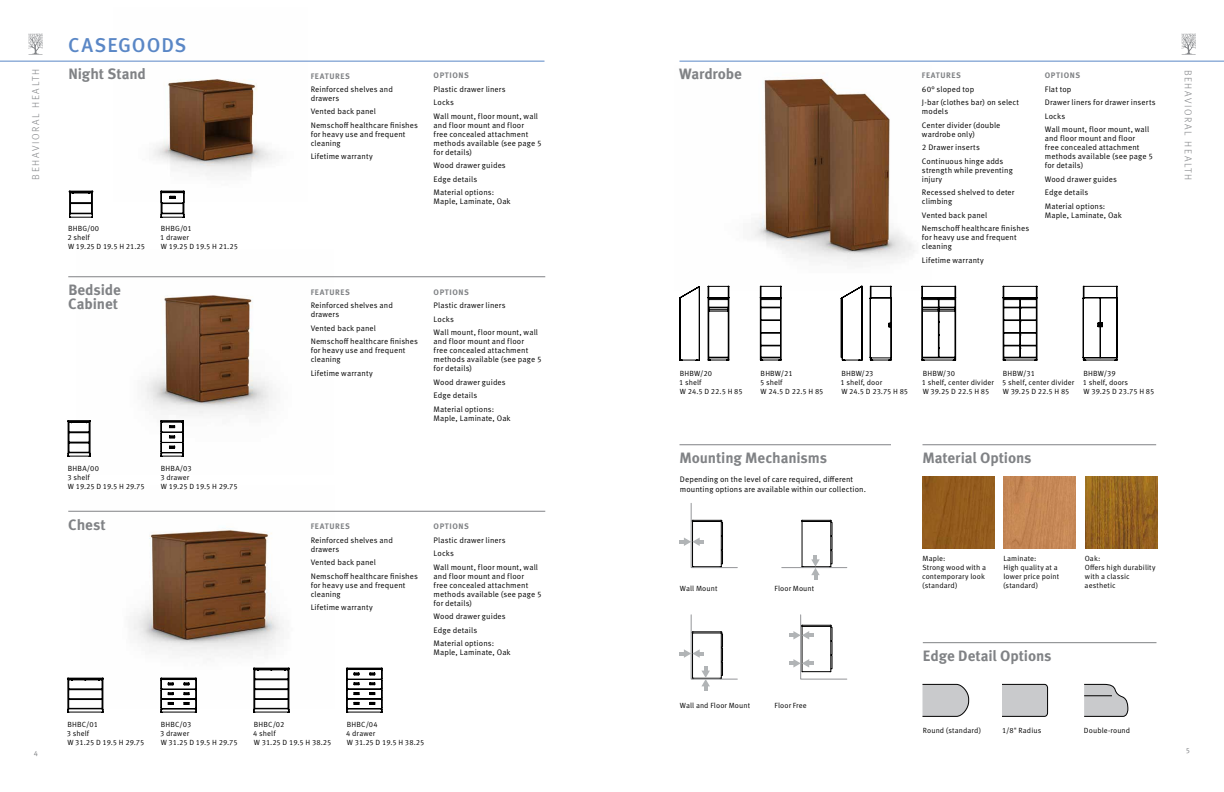
<style>
.page{position:relative;width:1224px;height:792px;background:#fff}
.page>*{position:absolute;margin:0;border:0;box-sizing:border-box;transform-origin:0 0}
.t1{font:500 20px "Meta OT";letter-spacing:.045em;color:#5a87c6}
.t2{font:700 15px/13.5px "Meta OT";letter-spacing:-.01em;color:#808285}
.t3{font:300 10px "Meta OT";letter-spacing:.16em;color:#808285}
.t4{font:8px/13.5px "Meta OT Norm";letter-spacing:.01em;color:#000}
.t5{font:700 8px "Meta OT";letter-spacing:.07em;color:#808285}
.t6{font:7.5px/9px "Meta OT Norm";letter-spacing:.015em;color:#000}
.t7{font:7.5px "Meta OT Norm";color:#808285}
</style>
<div class="page">
<img style="left:77px;top:277px;width:257px;height:137px">
<img style="left:80px;top:510px;width:255px;height:168px">
<img style="left:114px;top:60px;width:193px;height:131px">
<img style="left:707px;top:78px;width:225px;height:212px">
<svg style="left:679px;top:503px;width:59px;height:65px"></svg>
<hr style="left:782px;top:567px;width:65px;height:1px;background:#939598">
<svg style="left:801px;top:520px;width:31px;height:60px"></svg>
<svg style="left:679px;top:614px;width:59px;height:77px"></svg>
<svg style="left:789px;top:614px;width:59px;height:66px"></svg>
<hr style="left:68px;top:276px;width:477px;height:1px;background:#808285">
<hr style="left:68px;top:511px;width:477px;height:1px;background:#808285">
<svg style="left:160px;top:191px;width:25px;height:27px"></svg>
<svg style="left:69px;top:191px;width:24px;height:27px"></svg>
<svg style="left:160px;top:420px;width:24px;height:37px"></svg>
<svg style="left:67px;top:420px;width:24px;height:37px"></svg>
<svg style="left:346px;top:668px;width:37px;height:45px"></svg>
<svg style="left:160px;top:678px;width:37px;height:35px"></svg>
<svg style="left:253px;top:668px;width:37px;height:45px"></svg>
<svg style="left:67px;top:678px;width:37px;height:35px"></svg>
<svg style="left:1083px;top:286px;width:34px;height:75px"></svg>
<svg style="left:1003px;top:286px;width:34px;height:75px"></svg>
<svg style="left:922px;top:286px;width:34px;height:75px"></svg>
<svg style="left:762px;top:320px;width:18px;height:1px"></svg>
<svg style="left:762px;top:345px;width:18px;height:2px"></svg>
<svg style="left:762px;top:332px;width:18px;height:2px"></svg>
<svg style="left:762px;top:307px;width:18px;height:2px"></svg>
<hr style="left:780px;top:298px;width:1px;height:59px;background:#000">
<hr style="left:781px;top:298px;width:1px;height:62px;background:#000">
<hr style="left:760px;top:298px;width:1px;height:62px;background:#000">
<hr style="left:761px;top:298px;width:1px;height:59px;background:#000">
<svg style="left:760px;top:357px;width:22px;height:4px"></svg>
<svg style="left:760px;top:286px;width:22px;height:14px"></svg>
<hr style="left:922px;top:444px;width:234px;height:1px;background:#808285">
<hr style="left:680px;top:444px;width:211px;height:1px;background:#808285">
<hr style="left:923px;top:642px;width:233px;height:1px;background:#808285">
<div style="left:922px;top:476px;width:72px;height:72px;background:#935b1d"></div>
<img style="left:1004px;top:476px;width:72px;height:72px">
<img style="left:1085px;top:476px;width:72px;height:72px">
<svg style="left:1084px;top:684px;width:44px;height:33px"></svg>
<svg style="left:922px;top:684px;width:47px;height:33px;background:#bebfc1"></svg>
<svg style="left:1002px;top:684px;width:46px;height:33px;background:#babbbc"></svg>
<svg style="left:870px;top:286px;width:21px;height:75px"></svg>
<svg style="left:841px;top:286px;width:21px;height:75px"></svg>
<svg style="left:708px;top:286px;width:21px;height:75px"></svg>
<svg style="left:680px;top:286px;width:20px;height:75px"></svg>
<svg style="left:28px;top:33px;width:15px;height:22px"></svg>
<svg style="left:1181px;top:33px;width:15px;height:22px"></svg>
<hr style="left:0;top:61px;width:544px;height:1px;background:#5a87c6">
<hr style="left:679px;top:61px;width:545px;height:1px;background:#5a87c6">
<h1 class="t1" style="left:68px;top:32px;width:120px">CASEGOODS</h1>
<h2 class="t2" style="left:68px;top:67px;width:79px">Night Stand</h2>
<h2 class="t2" style="left:679px;top:67px;width:64px">Wardrobe</h2>
<p class="t3" style="left:30px;top:180px;width:112px;rotate:-90deg">BEHAVIORAL HEALTH</p>
<p class="t3" style="left:1194px;top:70px;width:112px;rotate:90deg">BEHAVIORAL HEALTH</p>
<p class="t5" style="left:1045px;top:70px;width:37px">OPTIONS</p>
<p class="t4" style="left:1045px;top:82px;width:112px">Flat top<br>Drawer liners for drawer inserts<br>Locks<br>Wall mount, floor mount, wall</p>
<p class="t4" style="left:1045px;top:134px;width:110px;line-height:9px">and floor mount and floor<br>free concealed attachment methods available (see page 5 for details)</p>
<p class="t4" style="left:1045px;top:172px;width:74px">Wood drawer guides<br>Edge details<br>Material options:</p>
<p class="t4" style="left:1045px;top:208px;width:79px">Maple, Laminate, Oak</p>
<p class="t5" style="left:922px;top:71px;width:41px">FEATURES</p>
<p class="t4" style="left:922px;top:82px;width:99px">60° sloped top<br>J-bar (clothes bar) on select</p>
<p class="t4" style="left:922px;top:105px;width:80px">models<br>Center divider (double</p>
<p class="t4" style="left:922px;top:127px;width:83px">wardrobe only)<br>2 Drawer inserts<br>Continuous hinge adds</p>
<p class="t4" style="left:922px;top:166px;width:92px;line-height:9px">strength while preventing injury</p>
<p class="t4" style="left:922px;top:188px;width:94px;line-height:9px">Recessed shelved to deter climbing</p>
<p class="t4" style="left:922px;top:208px;width:109px">Vented back panel<br>Nemschoff healthcare finishes</p>
<p class="t4" style="left:922px;top:233px;width:96px;line-height:9px">for heavy use and frequent cleaning</p>
<p class="t4" style="left:922px;top:253px;width:64px">Lifetime warranty</p>
<p class="t5" style="left:434px;top:71px;width:37px">OPTIONS</p>
<p class="t4" style="left:434px;top:83px;width:106px">Plastic drawer liners<br>Locks<br>Wall mount, floor mount, wall</p>
<p class="t4" style="left:434px;top:121px;width:110px;line-height:9px">and floor mount and floor<br>free concealed attachment methods available (see page 5 for details)</p>
<p class="t4" style="left:434px;top:159px;width:74px">Wood drawer guides<br>Edge details<br>Material options:</p>
<p class="t4" style="left:434px;top:195px;width:79px">Maple, Laminate, Oak</p>
<p class="t5" style="left:311px;top:71px;width:41px">FEATURES</p>
<p class="t4" style="left:311px;top:85px;width:84px;line-height:9px">Reinforced shelves and drawers</p>
<p class="t4" style="left:311px;top:105px;width:109px">Vented back panel<br>Nemschoff healthcare finishes</p>
<p class="t4" style="left:311px;top:130px;width:96px;line-height:9px">for heavy use and frequent cleaning</p>
<p class="t4" style="left:311px;top:150px;width:64px">Lifetime warranty</p>
<p class="t6" style="left:67px;top:224px;width:79px">BHBG/00<br>2 shelf<br>W 19.25 D 19.5 H 21.25</p>
<p class="t6" style="left:160px;top:224px;width:79px">BHBG/01<br>1 drawer<br>W 19.25 D 19.5 H 21.25</p>
<p class="t7" style="left:34px;top:748px;width:6px">4</p>
<h2 class="t2" style="left:68px;top:283px;width:54px">Bedside<br>Cabinet</h2>
<p class="t6" style="left:67px;top:464px;width:79px">BHBA/00<br>3 shelf<br>W 19.25 D 19.5 H 29.75</p>
<p class="t6" style="left:160px;top:464px;width:79px">BHBA/03<br>3 drawer<br>W 19.25 D 19.5 H 29.75</p>
<h2 class="t2" style="left:68px;top:518px;width:39px">Chest</h2>
<p class="t5" style="left:311px;top:287px;width:41px">FEATURES</p>
<p class="t4" style="left:311px;top:301px;width:84px;line-height:9px">Reinforced shelves and drawers</p>
<p class="t4" style="left:311px;top:321px;width:109px">Vented back panel<br>Nemschoff healthcare finishes</p>
<p class="t4" style="left:311px;top:346px;width:96px;line-height:9px">for heavy use and frequent cleaning</p>
<p class="t4" style="left:311px;top:366px;width:64px">Lifetime warranty</p>
<p class="t5" style="left:434px;top:287px;width:37px">OPTIONS</p>
<p class="t4" style="left:434px;top:299px;width:106px">Plastic drawer liners<br>Locks<br>Wall mount, floor mount, wall</p>
<p class="t4" style="left:434px;top:337px;width:110px;line-height:9px">and floor mount and floor<br>free concealed attachment methods available (see page 5 for details)</p>
<p class="t4" style="left:434px;top:375px;width:74px">Wood drawer guides<br>Edge details<br>Material options:</p>
<p class="t4" style="left:434px;top:411px;width:79px">Maple, Laminate, Oak</p>
<p class="t5" style="left:311px;top:522px;width:41px">FEATURES</p>
<p class="t4" style="left:311px;top:536px;width:84px;line-height:9px">Reinforced shelves and drawers</p>
<p class="t4" style="left:311px;top:556px;width:109px">Vented back panel<br>Nemschoff healthcare finishes</p>
<p class="t4" style="left:311px;top:581px;width:96px;line-height:9px">for heavy use and frequent cleaning</p>
<p class="t4" style="left:311px;top:601px;width:64px">Lifetime warranty</p>
<p class="t5" style="left:434px;top:522px;width:37px">OPTIONS</p>
<p class="t4" style="left:434px;top:533px;width:106px">Plastic drawer liners<br>Locks<br>Wall mount, floor mount, wall</p>
<p class="t4" style="left:434px;top:572px;width:110px;line-height:9px">and floor mount and floor<br>free concealed attachment methods available (see page 5 for details)</p>
<p class="t4" style="left:434px;top:610px;width:74px">Wood drawer guides<br>Edge details<br>Material options:</p>
<p class="t4" style="left:434px;top:646px;width:79px">Maple, Laminate, Oak</p>
<p class="t6" style="left:67px;top:720px;width:79px">BHBC/01<br>3 shelf<br>W 31.25 D 19.5 H 29.75</p>
<p class="t6" style="left:160px;top:720px;width:79px">BHBC/03<br>3 drawer<br>W 31.25 D 19.5 H 29.75</p>
<p class="t6" style="left:253px;top:720px;width:80px">BHBC/02<br>4 shelf<br>W 31.25 D 19.5 H 38.25</p>
<p class="t6" style="left:346px;top:720px;width:80px">BHBC/04<br>4 drawer<br>W 31.25 D 19.5 H 38.25</p>
<p class="t6" style="left:679px;top:369px;width:65px">BHBW/20<br>1 shelf<br>W 24.5 D 22.5 H 85</p>
<p class="t6" style="left:760px;top:369px;width:65px">BHBW/21<br>5 shelf<br>W 24.5 D 22.5 H 85</p>
<p class="t6" style="left:841px;top:369px;width:69px">BHBW/23<br>1 shelf, door<br>W 24.5 D 23.75 H 85</p>
<p class="t6" style="left:922px;top:369px;width:74px">BHBW/30<br>1 shelf, center divider<br>W 39.25 D 22.5 H 85</p>
<p class="t6" style="left:1002px;top:369px;width:74px">BHBW/31<br>5 shelf, center divider<br>W 39.25 D 22.5 H 85</p>
<p class="t6" style="left:1083px;top:369px;width:73px">BHBW/39<br>1 shelf, doors<br>W 39.25 D 23.75 H 85</p>
<h2 class="t2" style="left:679px;top:451px;width:149px">Mounting Mechanisms</h2>
<h2 class="t2" style="left:922px;top:451px;width:111px">Material Options</h2>
<p class="t4" style="left:680px;top:474px;width:188px;line-height:10px">Depending on the level of care required, different mounting options are available within our collection.</p>
<p class="t6" style="left:680px;top:584px;width:39px">Wall Mount</p>
<p class="t6" style="left:774px;top:584px;width:41px">Floor Mount</p>
<p class="t6" style="left:680px;top:701px;width:72px">Wall and Floor Mount</p>
<p class="t6" style="left:774px;top:701px;width:34px">Floor Free</p>
<p class="t6" style="left:922px;top:554px;width:65px">Maple:<br>Strong wood with a contemporary look (standard)</p>
<p class="t6" style="left:1003px;top:554px;width:58px">Laminate:<br>High quality at a lower price point (standard)</p>
<p class="t6" style="left:1085px;top:554px;width:72px">Oak:<br>Offers high durability with a classic aesthetic</p>
<h2 class="t2" style="left:923px;top:649px;width:130px">Edge Detail Options</h2>
<p class="t6" style="left:923px;top:726px;width:60px">Round (standard)</p>
<p class="t6" style="left:1002px;top:726px;width:41px">1/8" Radius</p>
<p class="t6" style="left:1084px;top:726px;width:48px">Double-round</p>
<p class="t7" style="left:1186px;top:746px;width:6px">5</p>
</div>
